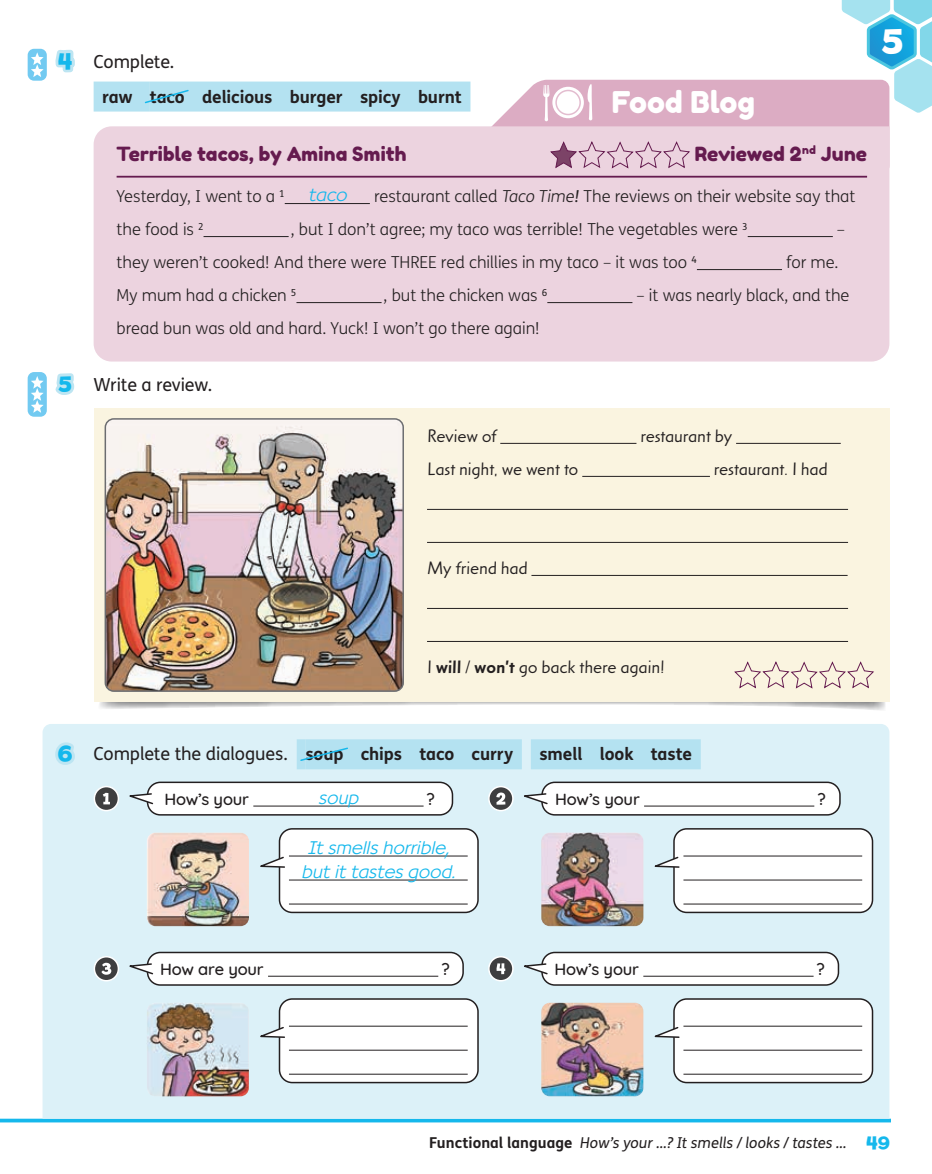
<style>
.page{position:relative;width:932px;height:1174px;background:#fff}
.page>*{position:absolute;margin:0;border:0;box-sizing:border-box;transform-origin:0 0}
.t1{font:700 36px "Billy";color:#fff}
.t2{font:29.85px "Fredoka One";letter-spacing:-.005em;color:#fff}
.t3{font:19.5px "Fredoka One";letter-spacing:.005em;color:#651b4f}
.t4{font:18px "Arta Std";color:#231f20}
.t5{font:18px "FS Me";letter-spacing:-.01em;color:#231f20}
.t6{font:italic 300 18px/24px "Bernhardt Infant";color:#15b8ec;text-align:center}
.t7{font:700 17.25px "FS Me";letter-spacing:-.005em;color:#231f20}
.t8{font:300 16.5px "FS Me";letter-spacing:-.005em;color:#231f20}
.t9{font:500 16.5px "Quicksand";letter-spacing:-.01em;color:#231f20}
.t10{font:italic 15px "FS Me";color:#231f20}
.s1{font-family:"Billy";font-weight:700;font-size:22.5px;color:#bde5f2}
.s2{font-style:italic}
.s3{font-weight:400;font-style:italic}
.s4{font-weight:500}
.s5{font-weight:700;font-size:17.25px}
.s6{font-weight:700;font-style:normal}
.s7{font-family:"Billy";font-weight:700;font-style:normal;font-size:18px;color:#15b8ec}
</style>
<div class="page">
<svg style="left:0;top:1118px;width:890px;height:4px;background:#43c5ef"></svg>
<div style="left:43px;top:724px;width:846px;height:394px;background:#dcf1f8"></div>
<svg style="left:99px;top:702px;width:786px;height:8px"></svg>
<div style="left:94px;top:126px;width:795px;height:235px;background:#ecd3df"></div>
<div style="left:94px;top:408px;width:795px;height:294px;background:#faf4e0"></div>
<div style="left:94px;top:82px;width:56px;height:30px;background:#b4e2f1"></div>
<div style="left:150px;top:82px;width:320px;height:30px;background:#b4e2f1"></div>
<div style="left:28px;top:49px;width:19px;height:32px;background:#72caf1;border-radius:6px"></div>
<svg style="left:31px;top:52px;width:13px;height:25px"></svg>
<svg style="left:144px;top:89px;width:45px;height:15px"></svg>
<div style="left:28px;top:372px;width:19px;height:45px;background:#72caf1;border-radius:6px"></div>
<svg style="left:31px;top:376px;width:13px;height:37px"></svg>
<div style="left:296px;top:739px;width:9px;height:30px;background:#b4e2f1"></div>
<div style="left:305px;top:739px;width:216px;height:30px;background:#b4e2f1"></div>
<div style="left:530px;top:739px;width:170px;height:30px;background:#b4e2f1"></div>
<svg style="left:300px;top:747px;width:48px;height:14px"></svg>
<hr style="left:117px;top:176px;width:749px;height:2px;background:#651b4f">
<hr style="left:285px;top:203px;width:85px;height:1px;background:#231f20">
<hr style="left:203px;top:236px;width:85px;height:1px;background:#231f20">
<hr style="left:747px;top:236px;width:85px;height:1px;background:#231f20">
<hr style="left:696px;top:269px;width:85px;height:1px;background:#231f20">
<hr style="left:296px;top:302px;width:85px;height:1px;background:#231f20">
<hr style="left:547px;top:302px;width:85px;height:1px;background:#231f20">
<div style="left:147px;top:782px;width:305px;height:33px;background:#fff;border-radius:13px"></div>
<hr style="left:253px;top:805px;width:170px;height:1px;background:#231f20">
<div style="left:147px;top:781px;width:306px;height:34px;border:2px solid #231f20;border-radius:13px"></div>
<svg style="left:123px;top:792px;width:31px;height:13px"></svg>
<div style="left:279px;top:829px;width:199px;height:83px;background:#fff;border-radius:13px"></div>
<hr style="left:289px;top:855px;width:178px;height:1px;background:#231f20">
<hr style="left:289px;top:879px;width:178px;height:1px;background:#231f20">
<hr style="left:289px;top:903px;width:178px;height:1px;background:#231f20">
<div style="left:279px;top:828px;width:199px;height:85px;border:2px solid #231f20;border-radius:13px"></div>
<svg style="left:253px;top:855px;width:32px;height:13px"></svg>
<div style="left:94px;top:786px;width:24px;height:24px;background:#3e3e3f;border-radius:50%"></div>
<svg style="left:103px;top:792px;width:7px;height:12px"></svg>
<div style="left:94px;top:786px;width:25px;height:25px;border:2px solid #fff;border-radius:50%"></div>
<img style="left:147px;top:832px;width:102px;height:94px">
<div style="left:673px;top:829px;width:199px;height:83px;background:#fff;border-radius:13px"></div>
<hr style="left:683px;top:855px;width:178px;height:1px;background:#231f20">
<hr style="left:683px;top:879px;width:178px;height:1px;background:#231f20">
<hr style="left:683px;top:903px;width:178px;height:1px;background:#231f20">
<div style="left:673px;top:828px;width:200px;height:85px;border:2px solid #231f20;border-radius:13px"></div>
<svg style="left:648px;top:855px;width:32px;height:13px"></svg>
<div style="left:542px;top:782px;width:297px;height:33px;background:#fff;border-radius:13px"></div>
<hr style="left:644px;top:805px;width:170px;height:1px;background:#231f20">
<div style="left:541px;top:781px;width:299px;height:34px;border:2px solid #231f20;border-radius:13px"></div>
<svg style="left:517px;top:792px;width:31px;height:13px"></svg>
<div style="left:94px;top:956px;width:24px;height:24px;background:#3e3e3f;border-radius:50%"></div>
<svg style="left:101px;top:962px;width:10px;height:12px"></svg>
<div style="left:94px;top:956px;width:25px;height:25px;border:2px solid #fff;border-radius:50%"></div>
<img style="left:541px;top:832px;width:102px;height:94px">
<div style="left:279px;top:999px;width:199px;height:83px;background:#fff;border-radius:13px"></div>
<hr style="left:289px;top:1025px;width:178px;height:1px;background:#231f20">
<hr style="left:289px;top:1049px;width:178px;height:1px;background:#231f20">
<hr style="left:289px;top:1073px;width:178px;height:1px;background:#231f20">
<div style="left:279px;top:998px;width:199px;height:85px;border:2px solid #231f20;border-radius:13px"></div>
<svg style="left:253px;top:1025px;width:32px;height:13px"></svg>
<div style="left:147px;top:952px;width:316px;height:33px;background:#fff;border-radius:13px"></div>
<hr style="left:268px;top:975px;width:170px;height:1px;background:#231f20">
<div style="left:147px;top:951px;width:316px;height:34px;border:2px solid #231f20;border-radius:13px"></div>
<svg style="left:123px;top:962px;width:31px;height:13px"></svg>
<svg style="left:488px;top:786px;width:24px;height:24px"></svg>
<svg style="left:496px;top:792px;width:9px;height:12px"></svg>
<div style="left:488px;top:786px;width:25px;height:25px;border:2px solid #fff;border-radius:50%"></div>
<img style="left:147px;top:1002px;width:102px;height:94px">
<div style="left:673px;top:999px;width:199px;height:83px;background:#fff;border-radius:13px"></div>
<hr style="left:683px;top:1025px;width:178px;height:1px;background:#231f20">
<hr style="left:683px;top:1049px;width:178px;height:1px;background:#231f20">
<hr style="left:683px;top:1073px;width:178px;height:1px;background:#231f20">
<div style="left:673px;top:998px;width:200px;height:85px;border:2px solid #231f20;border-radius:13px"></div>
<svg style="left:648px;top:1025px;width:32px;height:13px"></svg>
<div style="left:542px;top:952px;width:296px;height:33px;background:#fff;border-radius:13px"></div>
<hr style="left:643px;top:975px;width:170px;height:1px;background:#231f20">
<div style="left:541px;top:951px;width:297px;height:34px;border:2px solid #231f20;border-radius:13px"></div>
<svg style="left:517px;top:962px;width:31px;height:13px"></svg>
<div style="left:488px;top:956px;width:24px;height:24px;background:#3e3e3f;border-radius:50%"></div>
<svg style="left:496px;top:963px;width:9px;height:11px"></svg>
<div style="left:488px;top:956px;width:25px;height:25px;border:2px solid #fff;border-radius:50%"></div>
<img style="left:541px;top:1002px;width:102px;height:94px">
<img style="left:107px;top:421px;width:294px;height:268px">
<div style="left:104px;top:418px;width:300px;height:274px;border:2px solid #6c6d70;border-radius:9px"></div>
<hr style="left:500px;top:443px;width:136px;height:1px;background:#231f20">
<hr style="left:735px;top:443px;width:105px;height:1px;background:#231f20">
<hr style="left:582px;top:476px;width:127px;height:1px;background:#231f20">
<hr style="left:427px;top:509px;width:420px;height:1px;background:#231f20">
<hr style="left:427px;top:542px;width:420px;height:1px;background:#231f20">
<hr style="left:531px;top:575px;width:316px;height:1px;background:#231f20">
<hr style="left:427px;top:608px;width:420px;height:1px;background:#231f20">
<hr style="left:427px;top:641px;width:420px;height:1px;background:#231f20">
<svg style="left:734px;top:661px;width:140px;height:28px"></svg>
<svg style="left:448px;top:0;width:483px;height:174px"></svg>
<p class="t5" style="left:58px;top:49px;width:118px"><span class="s1">4</span> Complete.</p>
<p class="t7" style="left:102px;top:83px;width:361px">raw taco delicious burger spicy burnt</p>
<h2 class="t2" style="left:611px;top:83px;width:144px">Food Blog</h2>
<p class="t3" style="left:117px;top:142px;width:291px">Terrible tacos, by Amina Smith</p>
<p class="t3" style="left:694px;top:142px;width:174px">Reviewed 2<sup>nd</sup> June</p>
<p class="t8" style="left:117px;top:185px;width:170px">Yesterday, I went to a <sup>1</sup></p>
<p class="t6" style="left:308px;top:183px;width:44px">taco</p>
<p class="t8" style="left:374px;top:185px;width:483px">restaurant called <span class="s2">Taco Time</span><span class="s3">!</span> The reviews on their website say that</p>
<p class="t8" style="left:116px;top:218px;width:88px">the food is <sup>2</sup></p>
<p class="t8" style="left:290px;top:218px;width:458px">, but I don’t agree; my taco was terrible! The vegetables were <sup>3</sup></p>
<p class="t8" style="left:836px;top:218px;width:10px">–</p>
<p class="t8" style="left:117px;top:251px;width:581px">they weren’t cooked! And there were THREE red chillies in my taco – it was too <sup>4</sup></p>
<p class="t8" style="left:785px;top:251px;width:54px">for me.</p>
<p class="t8" style="left:117px;top:284px;width:181px">My mum had a chicken <sup>5</sup></p>
<p class="t8" style="left:383px;top:284px;width:165px">, but the chicken was <sup>6</sup></p>
<p class="t8" style="left:636px;top:284px;width:214px">– it was nearly black, and the</p>
<p class="t8" style="left:117px;top:317px;width:425px">bread bun was old and hard. Yuck! I won’t go there again!</p>
<p class="t5" style="left:58px;top:372px;width:155px"><span class="s1">5</span> Write a review.</p>
<p class="t4" style="left:427px;top:426px;width:71px">Review of</p>
<p class="t4" style="left:640px;top:426px;width:93px">restaurant by</p>
<p class="t4" style="left:427px;top:459px;width:153px">Last night, we went to</p>
<p class="t4" style="left:713px;top:459px;width:115px">restaurant. I had</p>
<h1 class="t1" style="left:881px;top:20px;width:23px">5</h1>
<p class="t4" style="left:427px;top:558px;width:102px">My friend had</p>
<p class="t4" style="left:427px;top:657px;width:239px">I <span class="s4">will</span> / <span class="s4">won’t</span> go back there again!</p>
<p class="t5" style="left:58px;top:741px;width:457px"><span class="s1">6</span> Complete the dialogues. <span class="s5">soup chips taco curry</span></p>
<p class="t7" style="left:539px;top:741px;width:154px">smell look taste</p>
<p class="t9" style="left:164px;top:785px;width:86px">How’s your</p>
<p class="t6" style="left:318px;top:786px;width:46px">soup</p>
<p class="t9" style="left:426px;top:785px;width:10px">?</p>
<p class="t6" style="left:301px;top:835px;width:160px">Itsmellshorrible, butittastesgood.</p>
<p class="t9" style="left:555px;top:785px;width:86px">How’s your</p>
<p class="t9" style="left:817px;top:785px;width:10px">?</p>
<p class="t9" style="left:160px;top:955px;width:105px">How are your</p>
<p class="t9" style="left:441px;top:955px;width:10px">?</p>
<p class="t9" style="left:554px;top:955px;width:86px">How’s your</p>
<p class="t9" style="left:816px;top:955px;width:10px">?</p>
<p class="t10" style="left:429px;top:1132px;width:462px"><span class="s6">Functional language</span> How’s your …? It smells / looks / tastes … <span class="s7">49</span></p>
</div>
